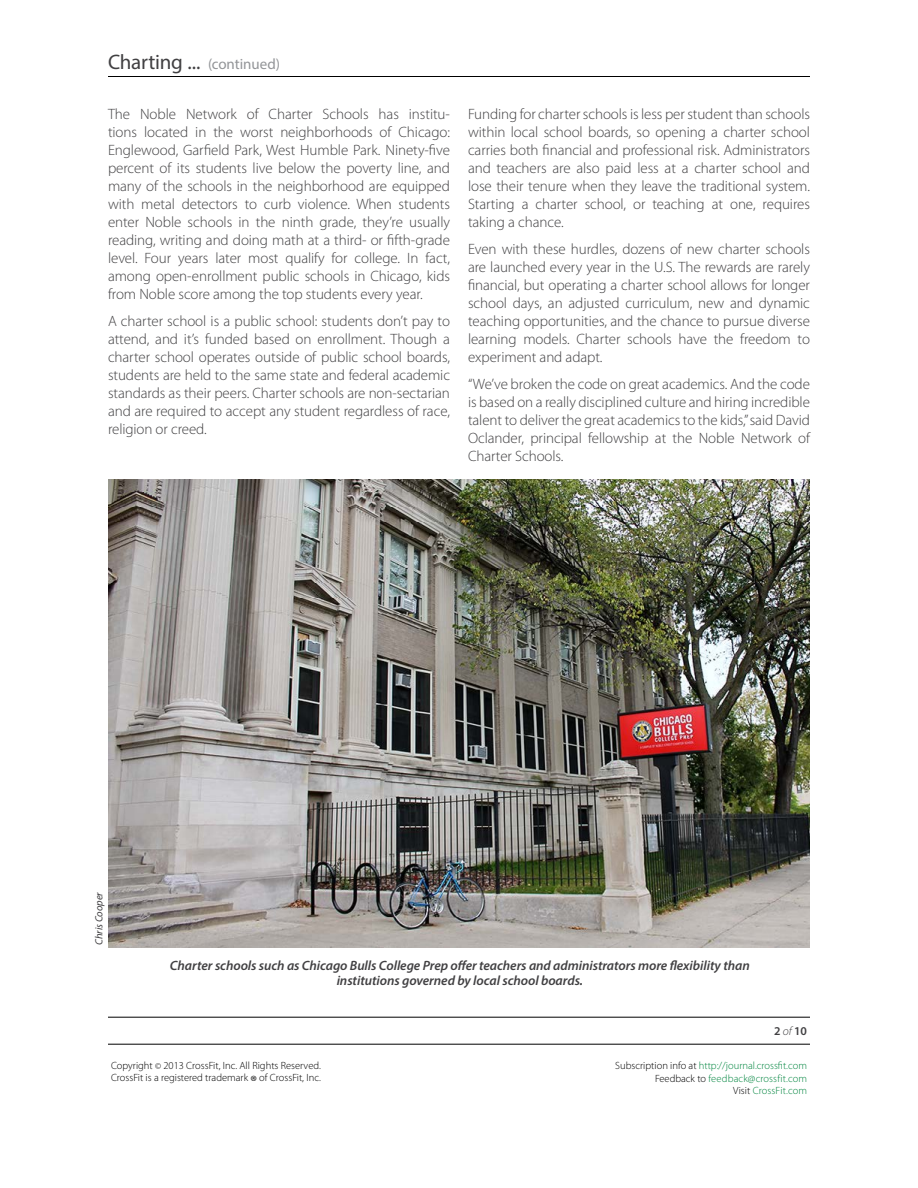
<style>
.page{position:relative;width:918px;height:1188px;background:#fff}
.page>*{position:absolute;margin:0;border:0;box-sizing:border-box;transform-origin:0 0}
.t1{font:21px "Myriad Pro";letter-spacing:-.01em;color:#414042}
.t2{font:300 15px/18px "Myriad Pro";letter-spacing:-.005em;color:#414042;text-align:justify}
.t3{font:italic 600 13.5px/15px "Myriad Pro";letter-spacing:-.005em;color:#414042;text-align:center}
.t4{font:600 12px "Myriad Pro";color:#414042}
.t5{font:300 10.5px/12.6px "Myriad Pro";color:#00853f;text-align:right}
.t6{font:300 10.5px/12px "Myriad Pro";color:#000}
.t7{font:italic 10.5px "Myriad Pro";letter-spacing:-.005em;color:#414042}
.s1{font-size:15px;color:#939598}
.s2{font-weight:300;font-style:italic}
.s3{font-size:9px}
.s4{font-size:16.5px}
.s5{color:#000}
</style>
<div class="page">
<hr style="left:108px;top:76px;width:702px;height:1px;background:#000">
<hr style="left:108px;top:1017px;width:702px;height:1px;background:#000">
<hr style="left:108px;top:1044px;width:702px;height:1px;background:#000">
<img style="left:108px;top:479px;width:702px;height:468px">
<h1 class="t1" style="left:108px;top:49px;width:174px">Charting ... <span class="s1">(continued)</span></h1>
<p class="t2" style="left:108px;top:106px;width:344px">The Noble Network of Charter Schools has institu&shy;tions located in the worst neighborhoods of Chicago:<br>Englewood, Garfield Park, West Humble Park. Ninety-five percent of its students live below the poverty line, and many of the schools in the neighborhood are equipped with metal detectors to curb violence. When students enter Noble schools in the ninth grade, they’re usually reading, writing and doing math at a third- or fifth-grade level. Four years later most qualify for college. In fact, among open-enrollment public schools in Chicago, kids from Noble score among the top students every year.</p>
<p class="t2" style="left:108px;top:313px;width:344px">A charter school is a public school: students don’t pay to attend, and it’s funded based on enrollment. Though a charter school operates outside of public school boards, students are held to the same state and federal academic standards as their peers. Charter schools are non-sectarian and are required to accept any student regardless of race, religion or creed.</p>
<p class="t2" style="left:468px;top:106px;width:344px">Funding for charter schools is less per student than schools within local school boards, so opening a charter school carries both financial and professional risk. Administrators and teachers are also paid less at a charter school and lose their tenure when they leave the traditional system.<br>Starting a charter school, or teaching at one, requires taking a chance.</p>
<p class="t2" style="left:468px;top:241px;width:344px">Even with these hurdles, dozens of new charter schools are launched every year in the U.S. The rewards are rarely financial, but operating a charter school allows for longer school days, an adjusted curriculum, new and dynamic teaching opportunities, and the chance to pursue diverse learning models. Charter schools have the freedom to experiment and adapt.</p>
<p class="t2" style="left:468px;top:376px;width:344px">“We’ve broken the code on great academics. And the code is based on a really disciplined culture and hiring incredible talent to deliver the great academics to the kids,” said David Oclander, principal fellowship at the Noble Network of Charter Schools.</p>
<p class="t7" style="left:92px;top:945px;width:55px;rotate:-90deg">Chris Cooper</p>
<p class="t3" style="left:170px;top:957px;width:581px">Charter schools such as Chicago Bulls College Prep offer teachers and administrators more flexibility than institutions governed by local school boards.</p>
<p class="t4" style="left:774px;top:1023px;width:34px">2 <span class="s2">of</span> 10</p>
<p class="t6" style="left:111px;top:1060px;width:211px">Copyright <span class="s3">©</span> 2013 CrossFit, Inc. All Rights Reserved.<br>CrossFit is a registered trademark <span class="s4">®</span> of CrossFit, Inc.</p>
<p class="t5" style="left:615px;top:1060px;width:193px"><span class="s5">Subscription info at</span> http://journal.crossfit.com<br><span class="s5">Feedback to</span> feedback@crossfit.com<br><span class="s5">Visit</span> CrossFit.com</p>
</div>
